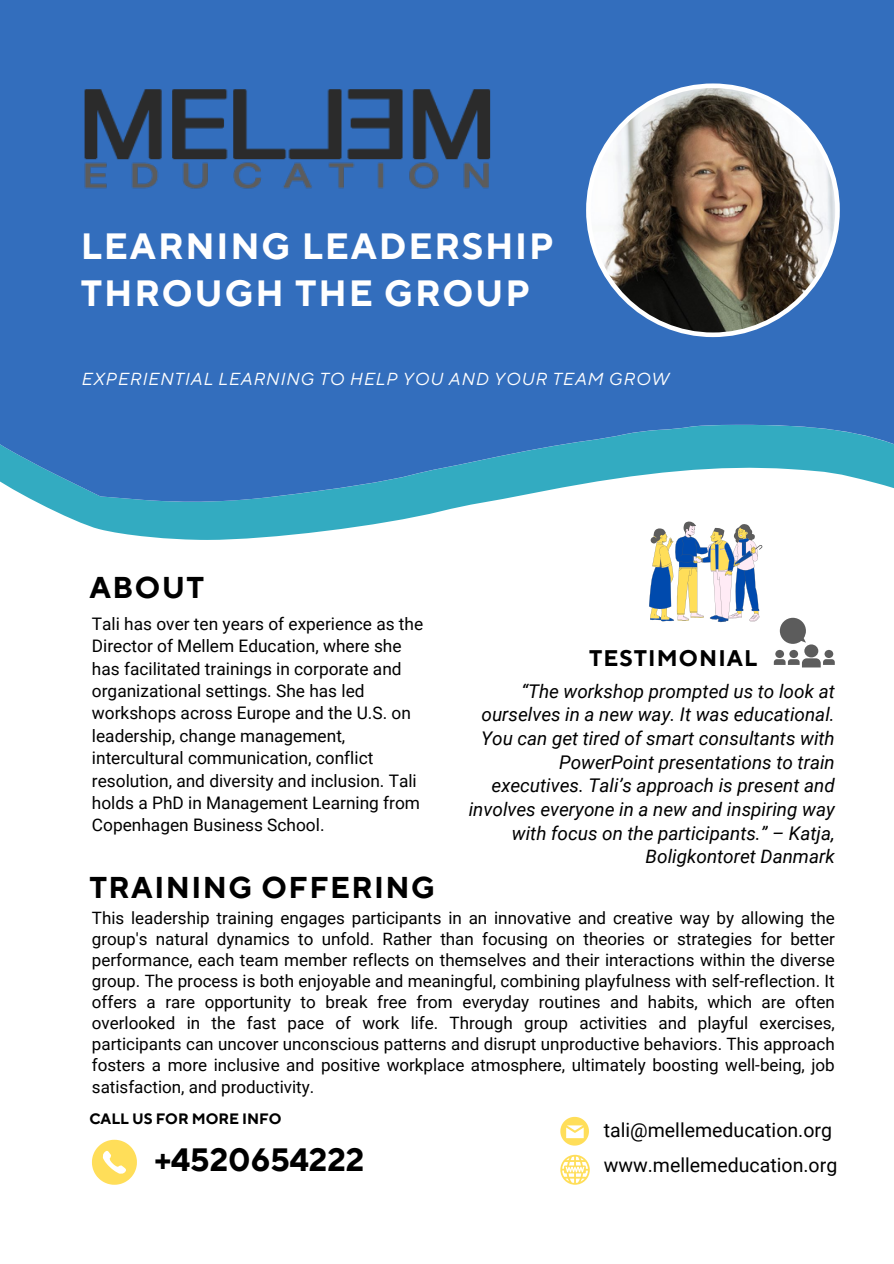
<style>
.page{position:relative;width:894px;height:1264px;background:#fff}
.page>*{position:absolute;margin:0;border:0;box-sizing:border-box;transform-origin:0 0}
.t1{font:700 36.45px/47.2px "TT Norms Pro";letter-spacing:.05em;color:#fff}
.t2{font:700 32.25px "TT Norms Pro";color:#000}
.t3{font:700 30px "TT Norms Pro";letter-spacing:.05em;color:#000}
.t4{font:700 22.5px "TT Norms Pro";letter-spacing:.05em;color:#000}
.t5{font:19.5px "Roboto";color:#000}
.t6{font:italic 18.9px/23.7px "Roboto";color:#000;text-align:right}
.t7{font:17.25px/22.4px "Roboto";color:#000}
.t8{font:italic 17.25px "TT Norms Pro";letter-spacing:.05em;color:#fff}
.t9{font:16.95px/21.1px "Roboto";color:#000;text-align:justify}
.t10{font:700 15px "TT Norms Pro";color:#000}
</style>
<div class="page">
<svg style="left:77px;top:521px;width:686px;height:27px"></svg>
<svg style="left:0;top:0;width:893px;height:521px;background:#3e7bc1"></svg>
<svg style="left:92px;top:1139px;width:45px;height:45px"></svg>
<svg style="left:586px;top:83px;width:253px;height:254px"></svg>
<svg style="left:560px;top:1116px;width:28px;height:29px"></svg>
<svg style="left:560px;top:1154px;width:29px;height:30px"></svg>
<img style="left:81px;top:89px;width:415px;height:102px">
<svg style="left:648px;top:520px;width:114px;height:102px"></svg>
<svg style="left:773px;top:617px;width:61px;height:50px"></svg>
<p class="t1" style="left:81px;top:224px;width:474px">LEARNING LEADERSHIP<br>THROUGH THE GROUP</p>
<p class="t8" style="left:81px;top:369px;width:589px">EXPERIENTIAL LEARNING TO HELP YOU AND YOUR TEAM GROW</p>
<h3 class="t3" style="left:89px;top:570px;width:116px">ABOUT</h3>
<h2 class="t7" style="left:92px;top:612px;width:333px">Tali has over ten years of experience as the Director of Mellem Education, where she has facilitated trainings in corporate and organizational settings. She has led workshops across Europe and the U.S. on leadership, change management, intercultural communication, conflict resolution, and diversity and inclusion. Tali holds a PhD in Management Learning from Copenhagen Business School.</h2>
<h4 class="t3" style="left:89px;top:869px;width:347px">TRAINING OFFERING</h4>
<h6 class="t4" style="left:589px;top:645px;width:170px">TESTIMONIAL</h6>
<p class="t6" style="left:468px;top:679px;width:367px">“The workshop prompted us to look at ourselves in a new way. It was educational.<br>You can get tired of smart consultants with PowerPoint presentations to train executives. Tali’s approach is present and involves everyone in a new and inspiring way with focus on the participants.” – Katja, Boligkontoret Danmark</p>
<h6 class="t9" style="left:92px;top:907px;width:744px">This leadership training engages participants in an innovative and creative way by allowing the group's natural dynamics to unfold. Rather than focusing on theories or strategies for better performance, each team member reflects on themselves and their interactions within the diverse group. The process is both enjoyable and meaningful, combining playfulness with self-reflection. It offers a rare opportunity to break free from everyday routines and habits, which are often overlooked in the fast pace of work life. Through group activities and playful exercises, participants can uncover unconscious patterns and disrupt unproductive behaviors. This approach fosters a more inclusive and positive workplace atmosphere, ultimately boosting well-being, job satisfaction, and productivity.</h6>
<h5 class="t10" style="left:89px;top:1109px;width:194px">CALL US FOR MORE INFO</h5>
<h1 class="t2" style="left:154px;top:1140px;width:211px">+4520654222</h1>
<p class="t5" style="left:603px;top:1118px;width:230px">tali@mellemeducation.org</p>
<h2 class="t5" style="left:603px;top:1153px;width:235px">www.mellemeducation.org</h2>
</div>
